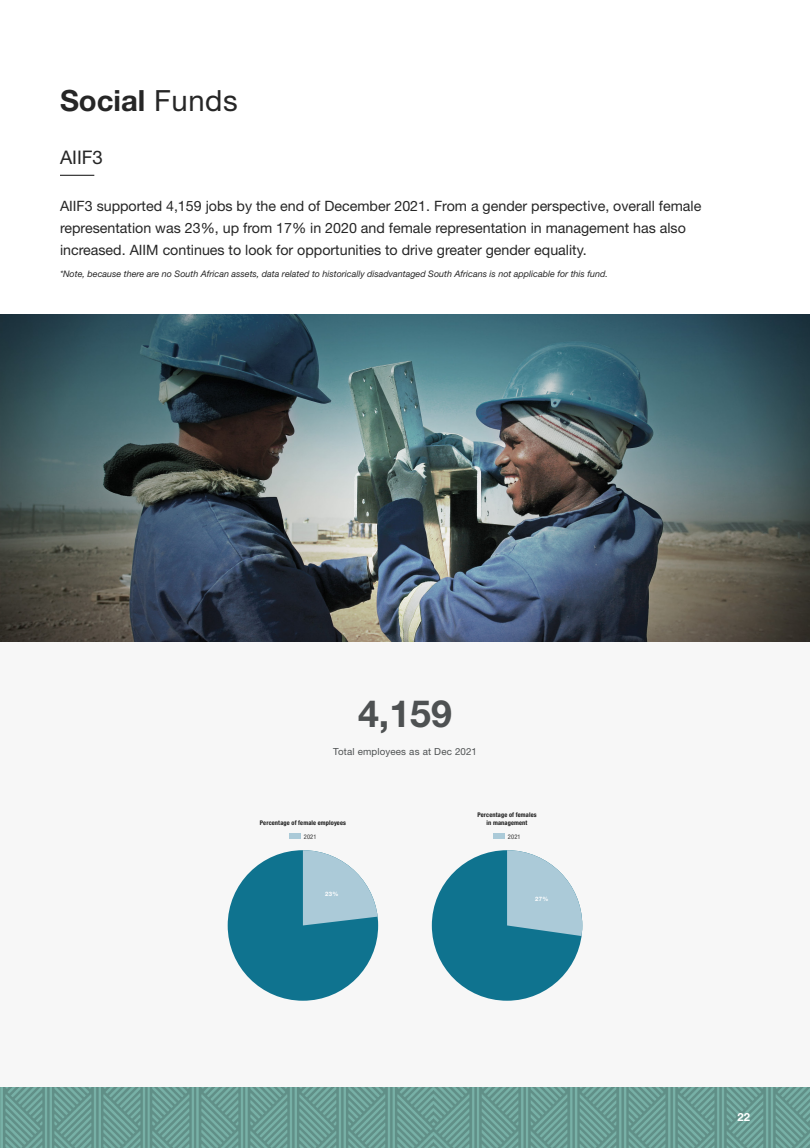
<style>
.page{position:relative;width:810px;height:1148px;background:#fff}
.page>*{position:absolute;margin:0;border:0;box-sizing:border-box;transform-origin:0 0}
.t1{font:700 37.5px "Helvetica Neue LT Std";color:#4e5152}
.t2{font:700 29.25px "Helvetica Neue LT Std";color:#262626}
.t3{font:18.75px "Helvetica Neue LT Std";color:#262626}
.t4{font:14.25px/22.2px "Helvetica Neue LT Std";color:#262626}
.B1_BODY_9pt{font:700 11.25px "Helvetica Neue LT Std";color:#fff}
.t5{font:9.75px "Helvetica Neue LT Std";letter-spacing:.015em;color:#4e5152}
.t6{font:italic 9px "Helvetica Neue LT Std";color:#262626}
.AIIM_key_text{font:700 condensed 6.38px/7.9px "Helvetica Neue LT Std";letter-spacing:.025em;color:#1a1a1a;text-align:center}
.AIIM_key_text-2{font:condensed 6.38px "Helvetica Neue LT Std";letter-spacing:.03em;color:#333}
.H3_SUBHEADING_12pt{font:700 6px "Helvetica Neue LT Std";color:#fff}
.s1{font-weight:400}
</style>
<div class="page">
<div style="left:0;top:315px;width:810px;height:787px;background:#f7f7f7"></div>
<img style="left:0;top:315px;width:810px;height:326px">
<img style="left:0;top:1088px;width:810px;height:60px">
<hr style="left:60px;top:175px;width:34px;height:1px;background:#262626">
<div style="left:289px;top:833px;width:12px;height:6px;background:#abcad8"></div>
<div style="left:493px;top:833px;width:12px;height:6px;background:#abcad8"></div>
<div style="left:228px;top:850px;width:150px;height:150px;background:#0f738f;border-radius:50%"></div>
<svg style="left:303px;top:850px;width:75px;height:75px"></svg>
<div style="left:432px;top:850px;width:150px;height:150px;background:#0f738f;border-radius:50%"></div>
<svg style="left:507px;top:850px;width:75px;height:86px"></svg>
<p class="t2" style="left:60px;top:82px;width:179px">Social <span class="s1">Funds</span></p>
<p class="t3" style="left:60px;top:146px;width:45px">AIIF3</p>
<p class="t4" style="left:60px;top:194px;width:643px">AIIF3 supported 4,159 jobs by the end of December 2021. From a gender perspective, overall female representation was 23%, up from 17% in 2020 and female representation in management has also</p>
<p class="t4" style="left:60px;top:238px;width:528px">increased. AIIM continues to look for opportunities to drive greater gender equality.</p>
<p class="t6" style="left:60px;top:268px;width:549px">*Note, because there are no South African assets, data related to historically disadvantaged South Africans is not applicable for this fund.</p>
<p class="t1" style="left:358px;top:690px;width:95px">4,159</p>
<p class="t5" style="left:333px;top:745px;width:145px">Total employees as at Dec 2021</p>
<p class="AIIM_key_text" style="left:260px;top:818px;width:88px">Percentage of female employees</p>
<p class="AIIM_key_text" style="left:477px;top:810px;width:61px">Percentage of females in management</p>
<p class="AIIM_key_text-2" style="left:304px;top:832px;width:14px">2021</p>
<p class="AIIM_key_text-2" style="left:508px;top:832px;width:14px">2021</p>
<p class="H3_SUBHEADING_12pt" style="left:325px;top:890px;width:15px">23%</p>
<p class="H3_SUBHEADING_12pt" style="left:535px;top:895px;width:15px">27%</p>
<p class="B1_BODY_9pt" style="left:737px;top:1110px;width:14px">22</p>
</div>
